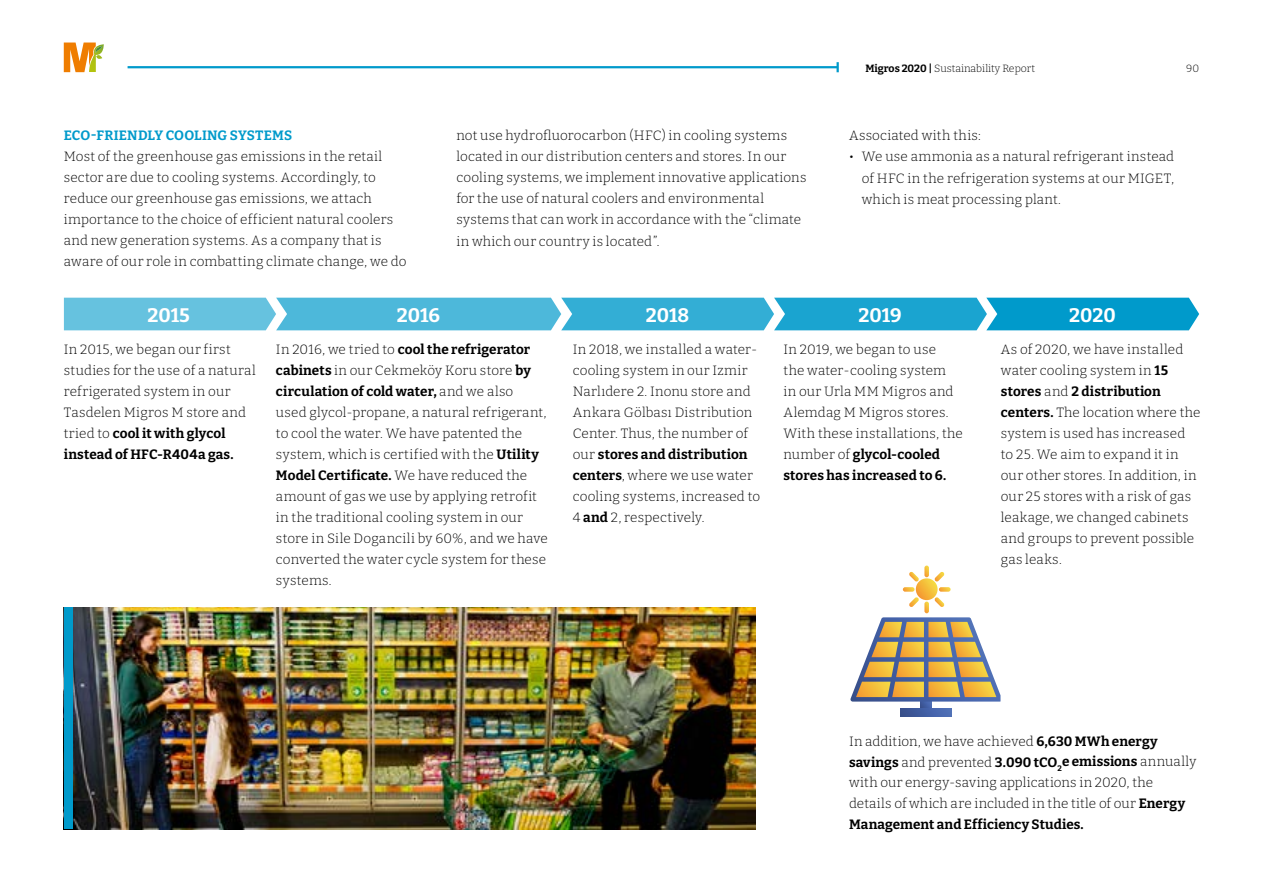
<style>
.page{position:relative;width:1263px;height:893px;background:#fff}
.page>*{position:absolute;margin:0;border:0;box-sizing:border-box;transform-origin:0 0}
.t1{font:700 19.5px "Bitter";color:#fff}
.t2{font:300 13.5px/21px "Bitter";letter-spacing:.01em;color:#000}
.t3{font:700 13.5px "Bitter";letter-spacing:.01em;color:#009acb}
.t4{font:300 10.5px "Bitter";color:#000}
.s1{font-weight:700}
</style>
<div class="page">
<hr style="left:128px;top:66px;width:710px;height:2px;background:#009acb">
<svg style="left:836px;top:62px;width:3px;height:10px"></svg>
<svg style="left:64px;top:43px;width:40px;height:29px"></svg>
<svg style="left:64px;top:298px;width:1135px;height:32px;background:#3db1d7"></svg>
<img style="left:64px;top:607px;width:692px;height:222px">
<div style="left:64px;top:608px;width:8px;height:221px;background:#009acb"></div>
<svg style="left:900px;top:708px;width:52px;height:8px"></svg>
<svg style="left:916px;top:578px;width:21px;height:22px"></svg>
<svg style="left:909px;top:566px;width:35px;height:15px"></svg>
<svg style="left:850px;top:587px;width:150px;height:121px"></svg>
<p class="t3" style="left:64px;top:127px;width:230px">ECO-FRIENDLY COOLING SYSTEMS</p>
<p class="t2" style="left:64px;top:146px;width:344px">Most of the greenhouse gas emissions in the retail sector are due to cooling systems. Accordingly, to reduce our greenhouse gas emissions, we attach importance to the choice of efficient natural coolers and new generation systems. As a company that is aware of our role in combatting climate change, we do</p>
<p class="t4" style="left:865px;top:62px;width:171px"><span class="s1">Migros 2020 |</span> Sustainability Report</p>
<p class="t4" style="left:1186px;top:62px;width:14px">90</p>
<p class="t2" style="left:456px;top:125px;width:352px">not use hydrofluorocarbon (HFC) in cooling systems located in our distribution centers and stores. In our cooling systems, we implement innovative applications for the use of natural coolers and environmental systems that can work in accordance with the “climate in which our country is located”.</p>
<p class="t2" style="left:849px;top:125px;width:133px">Associated with this:</p>
<p class="t2" style="left:862px;top:146px;width:314px;text-align:justify;text-indent:-13px">• We use ammonia as a natural refrigerant instead of HFC in the refrigeration systems at our MIGET, which is meat processing plant.</p>
<h1 class="t1" style="left:148px;top:303px;width:44px">2015</h1>
<h1 class="t1" style="left:397px;top:303px;width:45px">2016</h1>
<h1 class="t1" style="left:646px;top:303px;width:45px">2018</h1>
<h1 class="t1" style="left:859px;top:303px;width:45px">2019</h1>
<h1 class="t1" style="left:1069px;top:303px;width:48px">2020</h1>
<p class="t2" style="left:276px;top:338px;width:273px">In 2016, we tried to <span class="s1">cool the refrigerator cabinets</span> in our Cekmeköy Koru store <span class="s1">by circulation of cold water,</span> and we also<br>used glycol-propane, a natural refrigerant, to cool the water. We have patented the system, which is certified with the <span class="s1">Utility Model Certificate.</span> We have reduced the amount of gas we use by applying retrofit in the traditional cooling system in our store in Sile Dogancili by 60%, and we have converted the water cycle system for these systems.</p>
<p class="t2" style="left:573px;top:339px;width:189px">In 2018, we installed a water&shy;cooling system in our Izmir<br>Narlıdere 2. Inonu store and<br>Ankara Gölbası Distribution<br>Center. Thus, the number of our <span class="s1">stores and distribution centers</span>, where we use water cooling systems, increased to<br>4 <span class="s1">and</span> 2, respectively.</p>
<p class="t2" style="left:783px;top:339px;width:181px">In 2019, we began to use<br>the water-cooling system<br>in our Urla MM Migros and<br>Alemdag M Migros stores.<br>With these installations, the number of <span class="s1">glycol-cooled stores has increased to 6.</span></p>
<p class="t2" style="left:1001px;top:339px;width:201px">As of 2020, we have installed water cooling system in <span class="s1">15 stores</span> and <span class="s1">2 distribution centers.</span> The location where the system is used has increased to 25. We aim to expand it in our other stores. In addition, in our 25 stores with a risk of gas leakage, we changed cabinets and groups to prevent possible gas leaks.</p>
<p class="t2" style="left:64px;top:338px;width:193px">In 2015, we began our first studies for the use of a natural refrigerated system in our<br>Tasdelen Migros M store and tried to <span class="s1">cool it with glycol instead of HFC-R404a gas.</span></p>
<p class="t2" style="left:849px;top:730px;width:349px">In addition, we have achieved <span class="s1">6,630 MWh energy savings</span> and prevented <span class="s1">3.090 tCO</span><sub>2</sub><span class="s1">e emissions</span> annually with our energy-saving applications in 2020, the details of which are included in the title of our <span class="s1">Energy Management and Efficiency Studies.</span></p>
</div>
